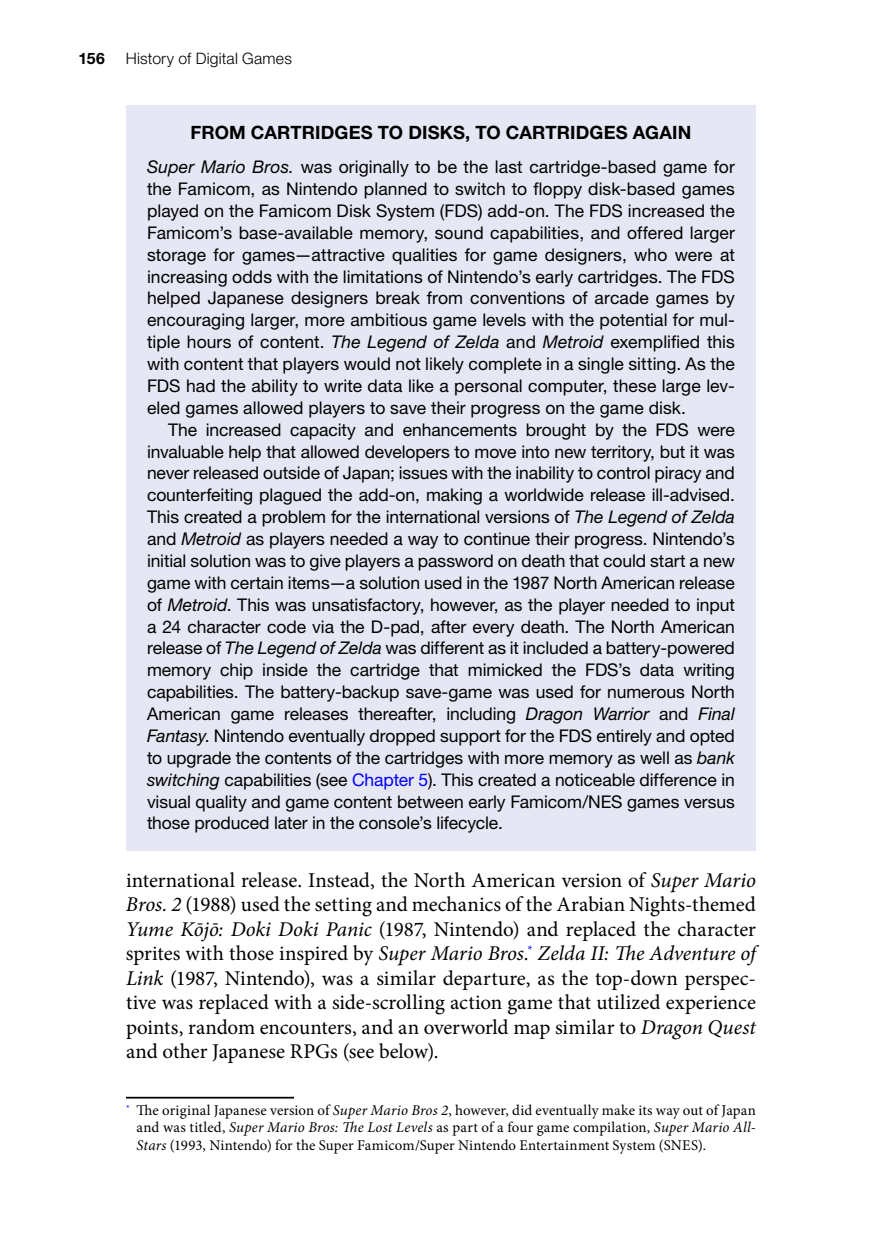
<style>
.page{position:relative;width:882px;height:1260px;background:#fff}
.page>*{position:absolute;margin:0;border:0;box-sizing:border-box;transform-origin:0 0}
.T{font:21px/24.5px "Minion Pro";letter-spacing:-.005em;color:#000;text-align:justify}
.BCT{font:700 18.38px "Helvetica Neue LT Std";letter-spacing:.01em;color:#000}
.BT{font:17.5px/21.9px "Helvetica Neue LT Std";letter-spacing:-.005em;color:#000;text-align:justify}
.BT1{font:17.5px/21.9px "Helvetica Neue LT Std";letter-spacing:.005em;color:#000;text-align:justify}
.t1{font:300 15.75px "Helvetica Neue LT Std";letter-spacing:.01em;color:#000}
.t2{font:700 15.75px "Helvetica Neue LT Std";color:#000}
.FN{font:14.88px/17.3px "Minion Pro";letter-spacing:.005em;color:#000;text-align:justify}
.s1{font-style:italic}
.s2{color:#00f}
</style>
<div class="page">
<hr style="left:126px;top:1097px;width:168px;height:2px;background:#000">
<div style="left:126px;top:105px;width:630px;height:745px;background:#e6e7f4"></div>
<p class="t2" style="left:79px;top:48px;width:28px">156</p>
<p class="t1" style="left:126px;top:49px;width:167px">History of Digital Games</p>
<p class="BCT" style="left:191px;top:121px;width:502px">FROM CARTRIDGES TO DISKS, TO CARTRIDGES AGAIN</p>
<p class="BT1" style="left:147px;top:156px;width:590px"><span class="s1">Super Mario Bros.</span> was originally to be the last cartridge-based game for the Famicom, as Nintendo planned to switch to floppy disk-based games played on the Famicom Disk System (FDS) add-on. The FDS increased the Famicom’s base-available memory, sound capabilities, and offered larger storage for games—attractive qualities for game designers, who were at increasing odds with the limitations of Nintendo’s early cartridges. The FDS helped Japanese designers break from conventions of arcade games by encouraging larger, more ambitious game levels with the potential for mul&shy;tiple hours of content. <span class="s1">The Legend of Zelda</span> and <span class="s1">Metroid</span> exemplified this with content that players would not likely complete in a single sitting. As the FDS had the ability to write data like a personal computer, these large lev&shy;eled games allowed players to save their progress on the game disk.</p>
<p class="BT" style="left:147px;top:418px;width:590px;text-indent:21px">The increased capacity and enhancements brought by the FDS were invaluable help that allowed developers to move into new territory, but it was never released outside of Japan; issues with the inability to control piracy and counterfeiting plagued the add-on, making a worldwide release ill-advised.<br>This created a problem for the international versions of <span class="s1">The Legend of Zelda </span>and <span class="s1">Metroid</span> as players needed a way to continue their progress. Nintendo’s initial solution was to give players a password on death that could start a new game with certain items—a solution used in the 1987 North American release of <span class="s1">Metroid</span>. This was unsatisfactory, however, as the player needed to input a 24 character code via the D-pad, after every death. The North American release of <span class="s1">The Legend of Zelda</span> was different as it included a battery-powered memory chip inside the cartridge that mimicked the FDS’s data writing capabilities. The battery-backup save-game was used for numerous North American game releases thereafter, including <span class="s1">Dragon Warrior</span> and <span class="s1">Final Fantasy</span>. Nintendo eventually dropped support for the FDS entirely and opted to upgrade the contents of the cartridges with more memory as well as <span class="s1">bank switching</span> capabilities (see <span class="s2">Chapter 5</span>). This created a noticeable difference in visual quality and game content between early Famicom/NES games versus those produced later in the console’s lifecycle.</p>
<p class="T" style="left:126px;top:868px;width:632px">international release. Instead, the North American version of <span class="s1">Super Mario Bros. 2</span> (1988) used the setting and mechanics of the Arabian Nights-themed <span class="s1">Yume Kōjō: Doki Doki Panic</span> (1987, Nintendo) and replaced the character sprites with those inspired by <span class="s1">Super Mario Bros</span>.<sup>*</sup> <span class="s1">Zelda II: The Adventure of Link</span> (1987, Nintendo), was a similar departure, as the top-down perspec&shy;tive was replaced with a side-scrolling action game that utilized experience points, random encounters, and an overworld map similar to <span class="s1">Dragon Quest </span>and other Japanese RPGs (see below).</p>
<p class="FN" style="left:136px;top:1102px;width:621px;text-indent:-10px"><sup>*</sup> The original Japanese version of <span class="s1">Super Mario Bros 2</span>, however, did eventually make its way out of Japan and was titled, <span class="s1">Super Mario Bros: The Lost Levels</span> as part of a four game compilation, <span class="s1">Super Mario All-Stars</span> (1993, Nintendo) for the Super Famicom/Super Nintendo Entertainment System (SNES).</p>
</div>
